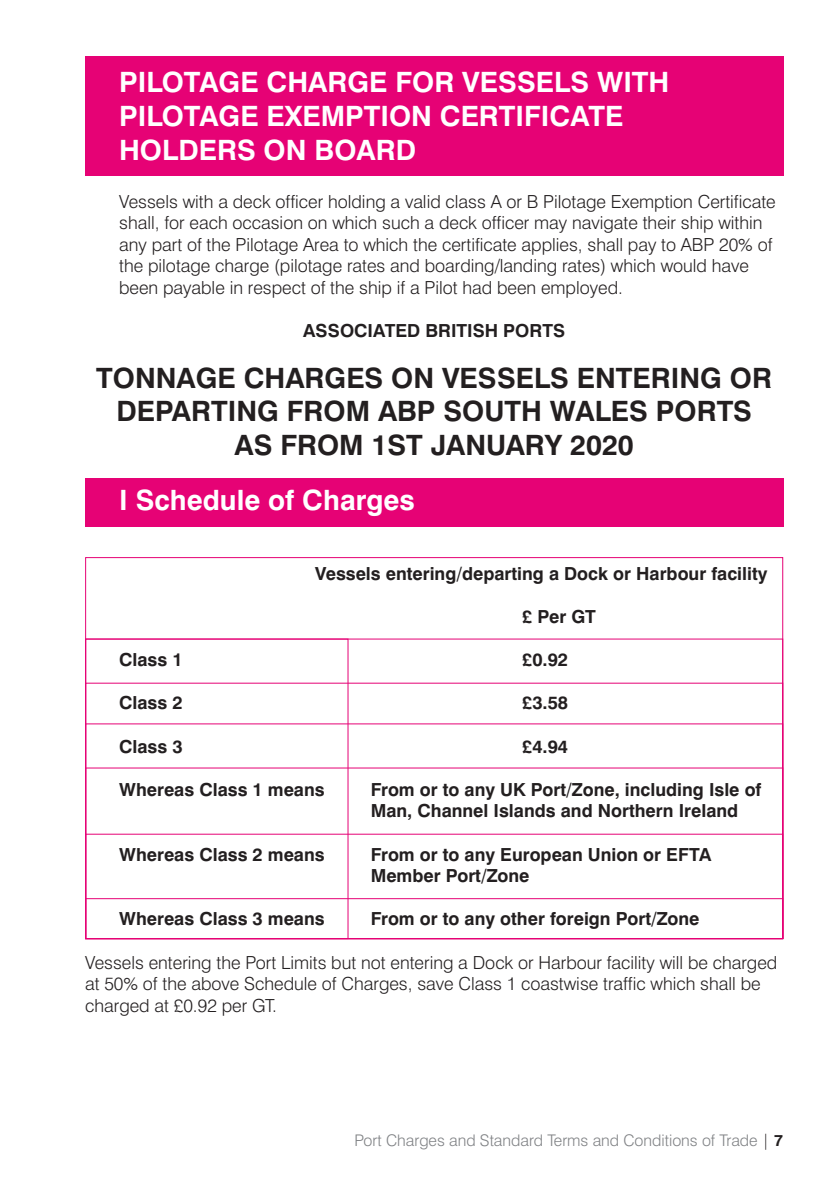
<style>
.page{position:relative;width:840px;height:1191px;background:#fff}
.page>*{position:absolute;margin:0;border:0;box-sizing:border-box;transform-origin:0 0}
.t1{font:700 28px/33.6px "Swiss 721 BT";color:#fff}
.t2{font:700 28px/33.6px "Swiss 721 BT";color:#231f20;text-align:center}
.t3{font:300 18px/21.6px "Swiss 721 BT";color:#231f20}
.t4{font:700 18px/21.6px "Swiss 721 BT";color:#231f20}
.t5{font:300 16px "Swiss 721 BT";color:#808285}
.s1{color:#231f20}
.s2{font-weight:700;color:#231f20}
</style>
<div class="page">
<div style="left:85px;top:898px;width:697px;height:41px;border:1px solid #e60275"></div>
<div style="left:85px;top:478px;width:697px;height:49px;background:#e60275"></div>
<div style="left:85px;top:57px;width:697px;height:119px;background:#e60275"></div>
<h1 class="t1" style="left:119px;top:68px;width:551px">PILOTAGE CHARGE FOR VESSELS WITH<br>PILOTAGE EXEMPTION CERTIFICATE<br>HOLDERS ON BOARD</h1>
<p class="t3" style="left:119px;top:192px;width:657px">Vessels with a deck officer holding a valid class A or B Pilotage Exemption Certificate shall, for each occasion on which such a deck officer may navigate their ship within any part of the Pilotage Area to which the certificate applies, shall pay to ABP 20% of the pilotage charge (pilotage rates and boarding/landing rates) which would have been payable in respect of the ship if a Pilot had been employed.</p>
<p class="t4" style="left:303px;top:322px;width:263px">ASSOCIATED BRITISH PORTS</p>
<h1 class="t2" style="left:96px;top:364px;width:676px">TONNAGE CHARGES ON VESSELS ENTERING OR<br>DEPARTING FROM ABP SOUTH WALES PORTS<br>AS FROM 1ST JANUARY 2020</h1>
<h1 class="t1" style="left:119px;top:486px;width:297px">I Schedule of Charges</h1>
<p class="t4" style="left:315px;top:564px;width:453px">Vessels entering/departing a Dock or Harbour facility</p>
<p class="t4" style="left:522px;top:607px;width:75px">£ Per GT</p>
<p class="t4" style="left:119px;top:651px;width:65px">Class 1</p>
<p class="t4" style="left:522px;top:651px;width:47px">£0.92</p>
<p class="t4" style="left:119px;top:694px;width:65px">Class 2</p>
<p class="t4" style="left:522px;top:694px;width:47px">£3.58</p>
<p class="t4" style="left:119px;top:737px;width:65px">Class 3</p>
<p class="t4" style="left:522px;top:737px;width:47px">£4.94</p>
<p class="t4" style="left:119px;top:780px;width:207px">Whereas Class 1 means</p>
<p class="t4" style="left:370px;top:780px;width:392px">From or to any UK Port/Zone, including Isle of<br>Man, Channel Islands and Northern Ireland</p>
<p class="t4" style="left:119px;top:845px;width:207px">Whereas Class 2 means</p>
<p class="t4" style="left:370px;top:845px;width:342px">From or to any European Union or EFTA<br>Member Port/Zone</p>
<p class="t4" style="left:119px;top:910px;width:207px">Whereas Class 3 means</p>
<p class="t4" style="left:370px;top:910px;width:330px">From or to any other foreign Port/Zone</p>
<p class="t3" style="left:85px;top:953px;width:693px">Vessels entering the Port Limits but not entering a Dock or Harbour facility will be charged at 50% of the above Schedule of Charges, save Class 1 coastwise traffic which shall be charged at £0.92 per GT.</p>
<p class="t5" style="left:354px;top:1134px;width:430px">Port Charges and Standard Terms and Conditions of Trade <span class="s1">|</span> <span class="s2">7</span></p>
</div>
